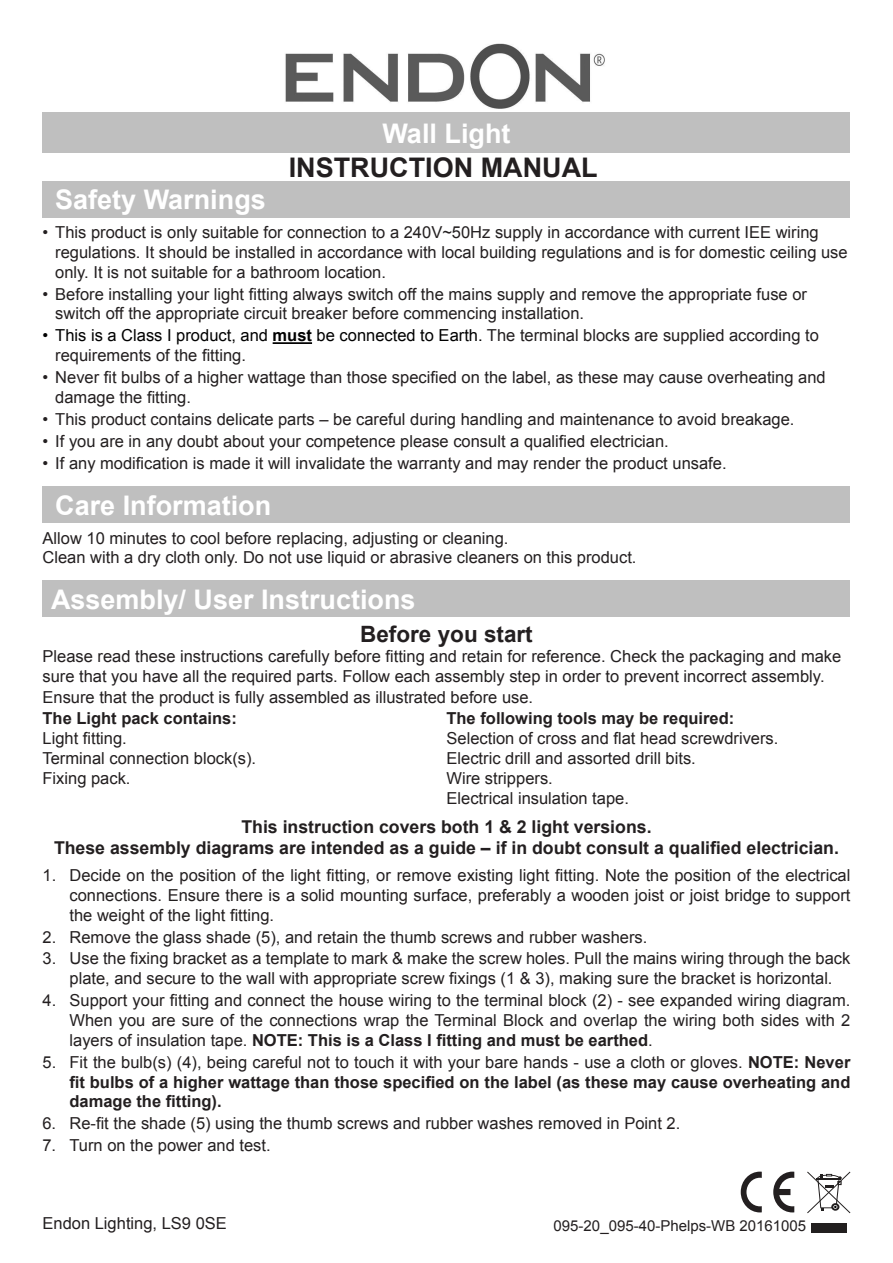
<style>
.page{position:relative;width:893px;height:1263px;background:#fff}
.page>*{position:absolute;margin:0;border:0;box-sizing:border-box;transform-origin:0 0}
.t1{font:700 27px "Arial";color:#fff}
.t2{font:700 27px "Arial";color:#231f20}
.t3{font:700 22.5px "Arial";color:#231f20}
.t4{font:700 17.7px/21.3px "Arial";color:#231f20;text-align:center}
.t5{font:16.5px/19.8px "Arial";color:#231f20}
.t6{font:700 16.5px/19.8px "Arial";color:#231f20;text-align:justify}
.t7{font:15px "Arial";color:#231f20}
.s1{color:#000}
.s2{font-weight:700;color:#000}
.s3{font-weight:700}
.s4{font-weight:400}
</style>
<div class="page">
<div style="left:43px;top:112px;width:807px;height:41px;background:#bfbfbf"></div>
<div style="left:43px;top:181px;width:807px;height:37px;background:#bfbfbf"></div>
<hr style="left:273px;top:342px;width:39px;height:2px;background:#000">
<img style="left:285px;top:43px;width:320px;height:66px">
<svg style="left:741px;top:1171px;width:21px;height:41px"></svg>
<svg style="left:773px;top:1171px;width:21px;height:41px"></svg>
<svg style="left:807px;top:1171px;width:43px;height:42px"></svg>
<div style="left:811px;top:1223px;width:36px;height:9px;background:#221f1f"></div>
<div style="left:43px;top:581px;width:807px;height:36px;background:#bfbfbf"></div>
<div style="left:43px;top:487px;width:807px;height:36px;background:#bfbfbf"></div>
<h1 class="t1" style="left:382px;top:115px;width:130px">Wall Light</h1>
<h1 class="t1" style="left:55px;top:182px;width:212px">Safety Warnings</h1>
<h1 class="t2" style="left:289px;top:150px;width:310px">INSTRUCTION MANUAL</h1>
<p class="t5" style="left:55px;top:223px;width:794px;text-indent:-13px">• This product is only suitable for connection to a 240V~50Hz supply in accordance with current IEE wiring regulations. It should be installed in accordance with local building regulations and is for domestic ceiling use only. It is not suitable for a bathroom location.</p>
<p class="t5" style="left:55px;top:284px;width:753px;text-indent:-13px">• Before installing your light fitting always switch off the mains supply and remove the appropriate fuse or switch off the appropriate circuit breaker before commencing installation.</p>
<p class="t5" style="left:55px;top:326px;width:765px;text-indent:-13px"><span class="s1">• This is a Class I product, and</span> <span class="s2">must</span> <span class="s1">be connected to Earth.</span> The terminal blocks are supplied according to requirements of the fitting.</p>
<p class="t5" style="left:55px;top:368px;width:772px;text-indent:-13px">• Never fit bulbs of a higher wattage than those specified on the label, as these may cause overheating and damage the fitting.</p>
<p class="t5" style="left:43px;top:409px;width:753px">• This product contains delicate parts – be careful during handling and maintenance to avoid breakage.</p>
<p class="t5" style="left:43px;top:431px;width:628px">• If you are in any doubt about your competence please consult a qualified electrician.</p>
<p class="t5" style="left:43px;top:453px;width:686px">• If any modification is made it will invalidate the warranty and may render the product unsafe.</p>
<h1 class="t1" style="left:55px;top:487px;width:218px">Care Information</h1>
<p class="t5" style="left:43px;top:528px;width:595px">Allow 10 minutes to cool before replacing, adjusting or cleaning.<br>Clean with a dry cloth only. Do not use liquid or abrasive cleaners on this product.</p>
<h1 class="t1" style="left:51px;top:581px;width:366px">Assembly/ User Instructions</h1>
<h2 class="t3" style="left:360px;top:619px;width:174px">Before you start</h2>
<p class="t5" style="left:43px;top:646px;width:800px">Please read these instructions carefully before fitting and retain for reference. Check the packaging and make sure that you have all the required parts. Follow each assembly step in order to prevent incorrect assembly.</p>
<p class="t5" style="left:43px;top:688px;width:492px">Ensure that the product is fully assembled as illustrated before use.</p>
<p class="t6" style="left:43px;top:709px;width:196px">The Light pack contains:</p>
<p class="t5" style="left:43px;top:729px;width:215px">Light fitting.<br>Terminal connection block(s).<br>Fixing pack.</p>
<p class="t6" style="left:446px;top:709px;width:289px">The following tools may be required:</p>
<p class="t5" style="left:446px;top:729px;width:333px">Selection of cross and flat head screwdrivers.<br>Electric drill and assorted drill bits.<br>Wire strippers.<br>Electrical insulation tape.</p>
<p class="t4" style="left:54px;top:816px;width:786px">This instruction covers both 1 &amp; 2 light versions.<br>These assembly diagrams are intended as a guide – if in doubt consult a qualified electrician.</p>
<p class="t5" style="left:70px;top:865px;width:782px;text-align:justify;text-indent:-27px">1. Decide on the position of the light fitting, or remove existing light fitting. Note the position of the electrical connections. Ensure there is a solid mounting surface, preferably a wooden joist or joist bridge to support the weight of the light fitting.</p>
<p class="t5" style="left:43px;top:927px;width:606px">2. Remove the glass shade (5), and retain the thumb screws and rubber washers.</p>
<p class="t5" style="left:43px;top:949px;width:809px;text-align:center">3. Use the fixing bracket as a template to mark &amp; make the screw holes. Pull the mains wiring through the back plate, and secure to the wall with appropriate screw fixings (1 &amp; 3), making sure the bracket is horizontal.</p>
<p class="t5" style="left:69px;top:991px;width:782px;text-align:justify;text-indent:-27px">4. Support your fitting and connect the house wiring to the terminal block (2) - see expanded wiring diagram.<br>When you are sure of the connections wrap the Terminal Block and overlap the wiring both sides with 2 layers of insulation tape. <span class="s3">NOTE: This is a Class I fitting and must be earthed</span>.</p>
<p class="t6" style="left:69px;top:1052px;width:782px;text-indent:-27px"><span class="s4">5. Fit the bulb(s) (4), being careful not to touch it with your bare hands - use a cloth or gloves.</span> NOTE: Never fit bulbs of a higher wattage than those specified on the label (as these may cause overheating and damage the fitting).</p>
<p class="t5" style="left:42px;top:1114px;width:639px">6. Re-fit the shade (5) using the thumb screws and rubber washes removed in Point 2.</p>
<p class="t5" style="left:42px;top:1136px;width:230px">7. Turn on the power and test.</p>
<p class="t5" style="left:43px;top:1213px;width:186px">Endon Lighting, LS9 0SE</p>
<p class="t7" style="left:554px;top:1216px;width:254px">095-20_095-40-Phelps-WB 20161005</p>
</div>
